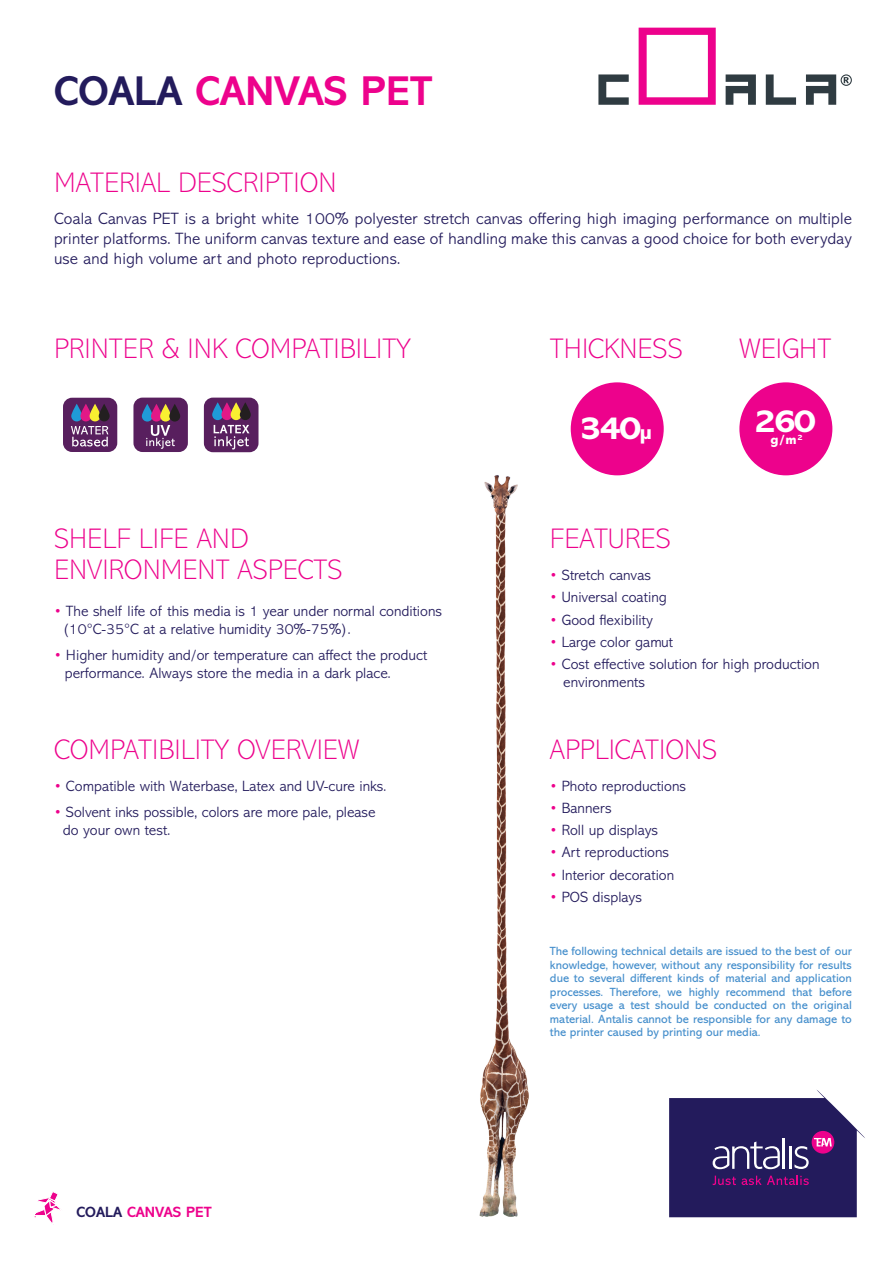
<style>
.page{position:relative;width:893px;height:1263px;background:#fff}
.page>*{position:absolute;margin:0;border:0;box-sizing:border-box;transform-origin:0 0}
.t1{font:700 42px "Abadi MT Pro";color:#ed028c}
.t2{font:800 33px "Abadi MT Pro";letter-spacing:-.05em;color:#fff}
.t3{font:200 28.5px "Abadi MT Pro";color:#ed028c}
.t4{font:300 16.5px/19.8px "Abadi MT Pro";letter-spacing:.01em;color:#231b5c;text-align:justify}
.t5{font:300 15px/18px "Abadi MT Pro";color:#231b5c}
.t6{font:700 15px "Abadi MT Pro";color:#ed028c}
.t7{font:800 13.5px "Abadi MT Pro";color:#fff}
.t8{font:12px/13.5px "Abadi MT Pro";color:#468fcc;text-align:justify}
.s1{color:#231b5c}
.s2{font-size:21px}
.s3{color:#ed028c}
</style>
<div class="page">
<svg style="left:598px;top:74px;width:31px;height:31px"></svg>
<svg style="left:766px;top:74px;width:30px;height:31px"></svg>
<svg style="left:726px;top:74px;width:30px;height:31px"></svg>
<svg style="left:639px;top:28px;width:77px;height:77px"></svg>
<svg style="left:806px;top:74px;width:46px;height:31px"></svg>
<img style="left:479px;top:475px;width:50px;height:742px">
<svg style="left:669px;top:1089px;width:196px;height:128px;background:#4b3f77"></svg>
<svg style="left:34px;top:1192px;width:27px;height:33px"></svg>
<div style="left:133px;top:398px;width:55px;height:54px;background:#581f5e;border-radius:9px"></div>
<svg style="left:146px;top:425px;width:29px;height:24px"></svg>
<svg style="left:142px;top:404px;width:11px;height:18px"></svg>
<svg style="left:151px;top:404px;width:11px;height:18px"></svg>
<svg style="left:160px;top:404px;width:11px;height:18px"></svg>
<svg style="left:169px;top:404px;width:11px;height:18px"></svg>
<div style="left:204px;top:398px;width:54px;height:54px;background:#581f5e;border-radius:9px"></div>
<svg style="left:214px;top:425px;width:35px;height:24px"></svg>
<svg style="left:212px;top:402px;width:11px;height:18px"></svg>
<svg style="left:221px;top:402px;width:11px;height:18px"></svg>
<svg style="left:231px;top:402px;width:11px;height:18px"></svg>
<svg style="left:240px;top:402px;width:11px;height:18px"></svg>
<div style="left:63px;top:398px;width:54px;height:54px;background:#581f5e;border-radius:9px"></div>
<svg style="left:71px;top:426px;width:37px;height:20px"></svg>
<svg style="left:71px;top:404px;width:11px;height:17px"></svg>
<svg style="left:80px;top:404px;width:11px;height:17px"></svg>
<svg style="left:90px;top:404px;width:10px;height:17px"></svg>
<svg style="left:99px;top:404px;width:11px;height:17px"></svg>
<div style="left:739px;top:382px;width:93px;height:93px;background:#ed028c;border-radius:50%"></div>
<div style="left:571px;top:382px;width:93px;height:93px;background:#ed028c;border-radius:50%"></div>
<p class="t1" style="left:54px;top:66px;width:380px"><span class="s1">COALA</span> CANVAS PET</p>
<p class="t3" style="left:54px;top:167px;width:284px">MATERIAL DESCRIPTION</p>
<p class="t4" style="left:54px;top:209px;width:799px">Coala Canvas PET is a bright white 100% polyester stretch canvas offering high imaging performance on multiple printer platforms. The uniform canvas texture and ease of handling make this canvas a good choice for both everyday use and high volume art and photo reproductions.</p>
<p class="t3" style="left:54px;top:333px;width:358px">PRINTER &amp; INK COMPATIBILITY</p>
<p class="t3" style="left:550px;top:333px;width:134px">THICKNESS</p>
<p class="t3" style="left:740px;top:333px;width:93px">WEIGHT</p>
<p class="t2" style="left:579px;top:410px;width:74px">340<span class="s2">μ</span></p>
<p class="t2" style="left:754px;top:402px;width:63px">260</p>
<p class="t7" style="left:771px;top:432px;width:33px">g/m<sup>2</sup></p>
<p class="t3" style="left:54px;top:523px;width:196px">SHELF LIFE AND</p>
<p class="t3" style="left:550px;top:523px;width:122px">FEATURES</p>
<p class="t3" style="left:54px;top:554px;width:290px">ENVIRONMENT ASPECTS</p>
<p class="t5" style="left:550px;top:566px;width:102px"><span class="s3">•</span> Stretch canvas</p>
<p class="t5" style="left:550px;top:589px;width:118px"><span class="s3">•</span> Universal coating</p>
<p class="t5" style="left:550px;top:611px;width:104px"><span class="s3">•</span> Good flexibility</p>
<p class="t5" style="left:550px;top:633px;width:125px"><span class="s3">•</span> Large color gamut</p>
<p class="t5" style="left:550px;top:655px;width:271px"><span class="s3">•</span> Cost effective solution for high production</p>
<p class="t5" style="left:563px;top:673px;width:83px">environments</p>
<p class="t5" style="left:54px;top:602px;width:390px"><span class="s3">•</span> The shelf life of this media is 1 year under normal conditions</p>
<p class="t5" style="left:63px;top:620px;width:289px">(10°C-35°C at a relative humidity 30%-75%).</p>
<p class="t5" style="left:54px;top:646px;width:375px"><span class="s3">•</span> Higher humidity and/or temperature can affect the product</p>
<p class="t5" style="left:65px;top:664px;width:328px">performance. Always store the media in a dark place.</p>
<p class="t3" style="left:54px;top:734px;width:307px">COMPATIBILITY OVERVIEW</p>
<p class="t5" style="left:54px;top:777px;width:334px"><span class="s3">•</span> Compatible with Waterbase, Latex and UV-cure inks.</p>
<p class="t5" style="left:63px;top:804px;width:314px;text-indent:-9px"><span class="s3">•</span> Solvent inks possible, colors are more pale, please do your own test.</p>
<p class="t6" style="left:77px;top:1203px;width:137px"><span class="s1">COALA</span> CANVAS PET</p>
<p class="t3" style="left:550px;top:734px;width:169px">APPLICATIONS</p>
<p class="t5" style="left:550px;top:777px;width:138px"><span class="s3">•</span> Photo reproductions</p>
<p class="t5" style="left:550px;top:799px;width:63px"><span class="s3">•</span> Banners</p>
<p class="t5" style="left:550px;top:821px;width:110px"><span class="s3">•</span> Roll up displays</p>
<p class="t5" style="left:550px;top:844px;width:121px"><span class="s3">•</span> Art reproductions</p>
<p class="t5" style="left:550px;top:866px;width:126px"><span class="s3">•</span> Interior decoration</p>
<p class="t5" style="left:550px;top:888px;width:94px"><span class="s3">•</span> POS displays</p>
<p class="t8" style="left:550px;top:945px;width:303px">The following technical details are issued to the best of our knowledge, however, without any responsibility for results due to several different kinds of material and application processes. Therefore, we highly recommend that before every usage a test should be conducted on the original material. Antalis cannot be responsible for any damage to the printer caused by printing our media.</p>
</div>
